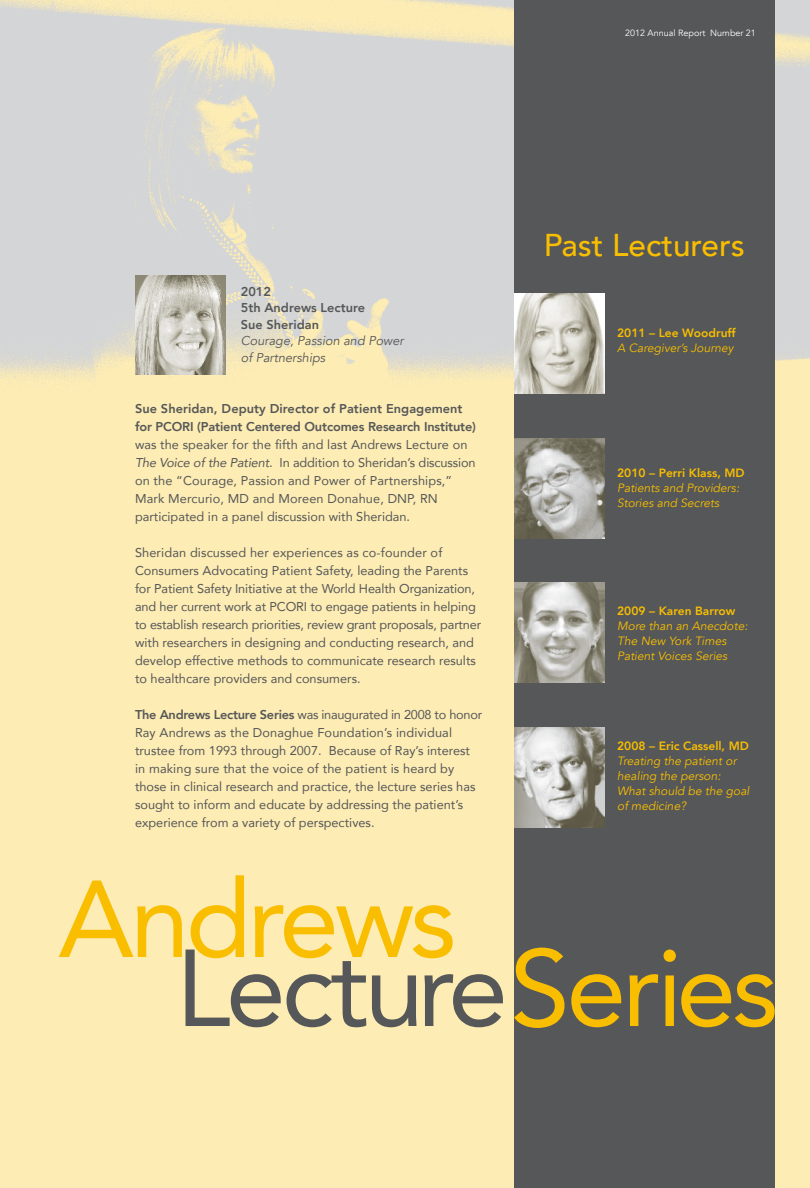
<style>
.page{position:relative;width:810px;height:1188px;background:#fdecb3}
.page>*{position:absolute;margin:0;border:0;box-sizing:border-box;transform-origin:0 0}
.t1{font:108px "Avenir";letter-spacing:-.04em;color:#555759}
.t2{font:108px "Avenir";letter-spacing:-.04em;color:#f9be00}
.t3{font:500 31.5px "Avenir";color:#f9be00}
.t4{font:12.75px/18px "Avenir";color:#555759}
.t5{font:800 12.75px/16.5px "Avenir";color:#555759}
.t6{font:italic 12.75px/16.5px "Avenir";color:#555759}
.t7{font:italic 12px/15px "Avenir";color:#f9be00}
.t8{font:800 12px "Avenir";color:#f9be00}
.t9{font:9px "Avenir";color:#fff}
.s1{font-style:italic}
.s2{font-weight:800}
.s3{color:#f9be00}
</style>
<div class="page">
<img style="left:0;top:0;width:810px;height:488px">
<div style="left:514px;top:0;width:260px;height:1188px;background:#555759"></div>
<img style="left:514px;top:294px;width:91px;height:100px">
<img style="left:514px;top:438px;width:91px;height:100px">
<img style="left:514px;top:727px;width:91px;height:100px">
<img style="left:514px;top:583px;width:91px;height:100px">
<img style="left:135px;top:275px;width:91px;height:100px">
<p class="t9" style="left:625px;top:28px;width:132px">2012 Annual Report Number 21</p>
<p class="t5" style="left:241px;top:282px;width:126px">2012<br>5th Andrews Lecture<br>Sue Sheridan</p>
<p class="t6" style="left:241px;top:333px;width:164px">Courage, Passion and Power of Partnerships</p>
<p class="t5" style="left:135px;top:399px;width:343px;line-height:18px">Sue Sheridan, Deputy Director of Patient Engagement for PCORI (Patient Centered Outcomes Research Institute)</p>
<p class="t4" style="left:135px;top:435px;width:342px">was the speaker for the fifth and last Andrews Lecture on <span class="s1">The Voice of the Patient.</span> In addition to Sheridan’s discussion on the “Courage, Passion and Power of Partnerships,” Mark Mercurio, MD and Moreen Donahue, DNP, RN participated in a panel discussion with Sheridan.</p>
<p class="t4" style="left:135px;top:543px;width:348px">Sheridan discussed her experiences as co-founder of Consumers Advocating Patient Safety, leading the Parents for Patient Safety Initiative at the World Health Organization, and her current work at PCORI to engage patients in helping to establish research priorities, review grant proposals, partner with researchers in designing and conducting research, and develop effective methods to communicate research results to healthcare providers and consumers.</p>
<p class="t4" style="left:135px;top:705px;width:349px"><span class="s2">The Andrews Lecture Series</span> was inaugurated in 2008 to honor Ray Andrews as the Donaghue Foundation’s individual trustee from 1993 through 2007. Because of Ray’s interest in making sure that the voice of the patient is heard by those in clinical research and practice, the lecture series has sought to inform and educate by addressing the patient’s experience from a variety of perspectives.</p>
<h2 class="t3" style="left:544px;top:218px;width:203px">Past Lecturers</h2>
<p class="t8" style="left:617px;top:322px;width:120px">2011 – Lee Woodruff</p>
<p class="t7" style="left:617px;top:341px;width:118px">A Caregiver’s Journey</p>
<p class="t8" style="left:617px;top:461px;width:129px">2010 – Perri Klass, MD</p>
<p class="t7" style="left:617px;top:480px;width:124px">Patients and Providers:<br>Stories and Secrets</p>
<p class="t8" style="left:617px;top:599px;width:120px">2009 – Karen Barrow</p>
<p class="t7" style="left:617px;top:618px;width:132px">More than an Anecdote:<br>The New York Times<br>Patient Voices Series</p>
<p class="t8" style="left:617px;top:734px;width:133px">2008 – Eric Cassell, MD</p>
<p class="t7" style="left:617px;top:753px;width:134px">Treating the patient or healing the person:<br>What should be the goal of medicine?</p>
<h1 class="t2" style="left:58px;top:833px;width:400px">Andrews</h1>
<h1 class="t1" style="left:176px;top:902px;width:604px">Lecture<span class="s3">Series</span></h1>
</div>
